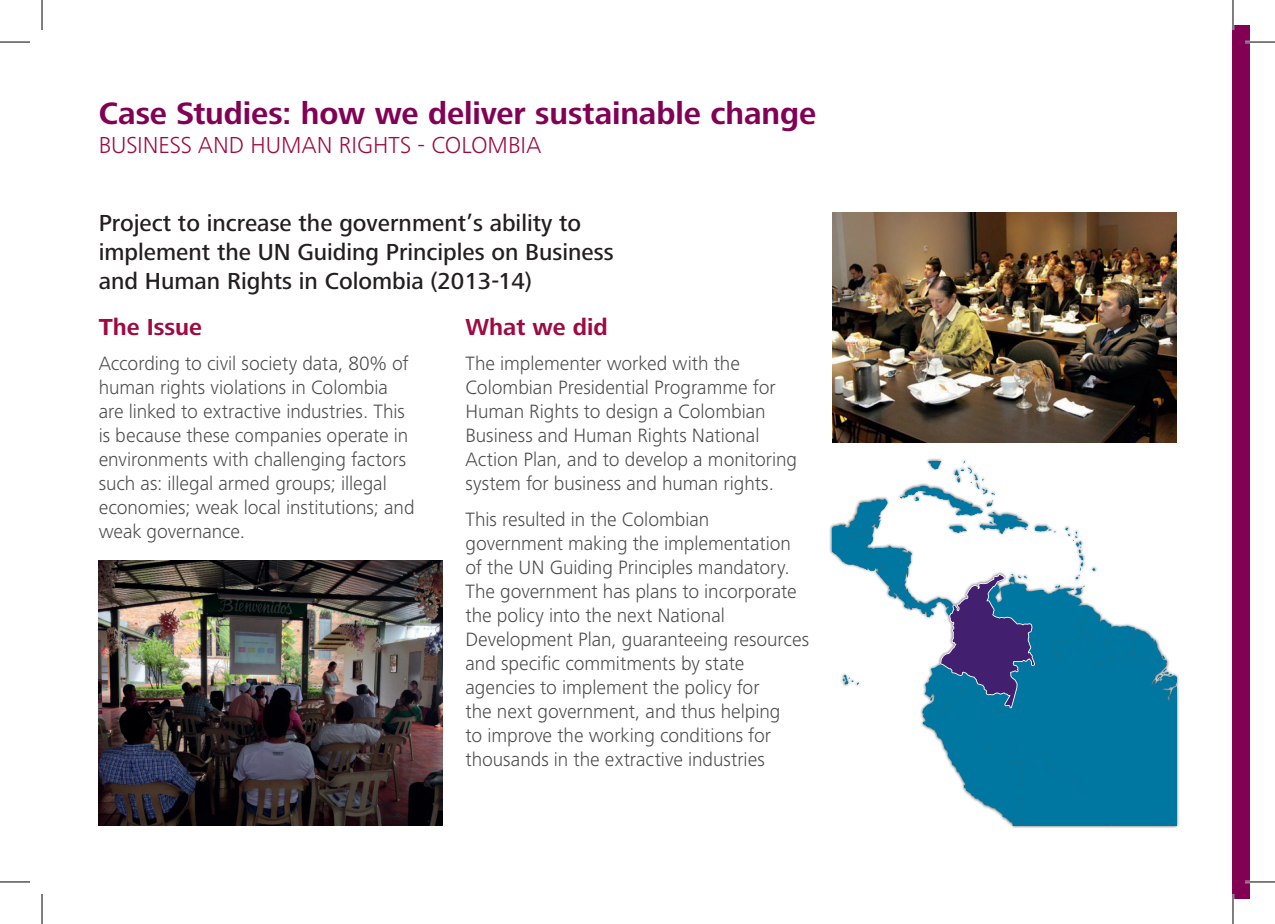
<style>
.page{position:relative;width:1275px;height:924px;background:#fff}
.page>*{position:absolute;margin:0;border:0;box-sizing:border-box;transform-origin:0 0}
.t1{font:700 32px "Frutiger Next LT";letter-spacing:-.005em;color:#820155}
.t2{font:500 24px/28.8px "Frutiger Next LT";color:#231f20}
.t3{font:300 24px "Frutiger Next LT";color:#9e0a42}
.t4{font:700 24px "Frutiger Next LT";color:#9e0a42}
.t5{font:300 20px/24px "Frutiger Next LT";letter-spacing:-.005em;color:#4b4c4d}
</style>
<div class="page">
<div style="left:1233px;top:25px;width:17px;height:873px;background:#820155"></div>
<div style="left:829px;top:458px;width:350px;height:369px;background:#231f20;opacity:.75"></div>
<svg style="left:832px;top:461px;width:344px;height:363px"></svg>
<img style="left:99px;top:560px;width:344px;height:264px">
<img style="left:832px;top:212px;width:344px;height:230px">
<hr style="left:1245px;top:41px;width:30px;height:2px;background:#fff">
<hr style="left:1245px;top:880px;width:30px;height:2px;background:#fff">
<hr style="left:1231px;top:0;width:3px;height:30px;background:#fff">
<hr style="left:1231px;top:893px;width:3px;height:30px;background:#fff">
<hr style="left:0;top:42px;width:30px;height:1px;background:#000">
<hr style="left:1245px;top:42px;width:30px;height:1px;background:#000">
<hr style="left:0;top:881px;width:30px;height:1px;background:#000">
<hr style="left:1245px;top:881px;width:30px;height:1px;background:#000">
<hr style="left:42px;top:0;width:1px;height:30px;background:#000">
<hr style="left:42px;top:893px;width:1px;height:30px;background:#000">
<hr style="left:1232px;top:0;width:1px;height:30px;background:#000">
<hr style="left:1232px;top:893px;width:1px;height:30px;background:#000">
<h1 class="t1" style="left:99px;top:96px;width:719px">Case Studies: how we deliver sustainable change</h1>
<p class="t3" style="left:99px;top:132px;width:444px">BUSINESS AND HUMAN RIGHTS - COLOMBIA</p>
<p class="t2" style="left:99px;top:209px;width:516px">Project to increase the government’s ability to implement the UN Guiding Principles on Business and Human Rights in Colombia (2013-14)</p>
<p class="t4" style="left:99px;top:313px;width:105px">The Issue</p>
<p class="t5" style="left:99px;top:351px;width:317px">According to civil society data, 80% of human rights violations in Colombia are linked to extractive industries. This is because these companies operate in environments with challenging factors such as: illegal armed groups; illegal economies; weak local institutions; and weak governance.</p>
<p class="t4" style="left:465px;top:313px;width:144px">What we did</p>
<p class="t5" style="left:465px;top:351px;width:333px">The implementer worked with the Colombian Presidential Programme for Human Rights to design a Colombian Business and Human Rights National Action Plan, and to develop a monitoring system for business and human rights.</p>
<p class="t5" style="left:465px;top:507px;width:345px">This resulted in the Colombian government making the implementation of the UN Guiding Principles mandatory.<br>The government has plans to incorporate the policy into the next National Development Plan, guaranteeing resources and specific commitments by state agencies to implement the policy for<br>the next government, and thus helping<br>to improve the working conditions for thousands in the extractive industries</p>
</div>
